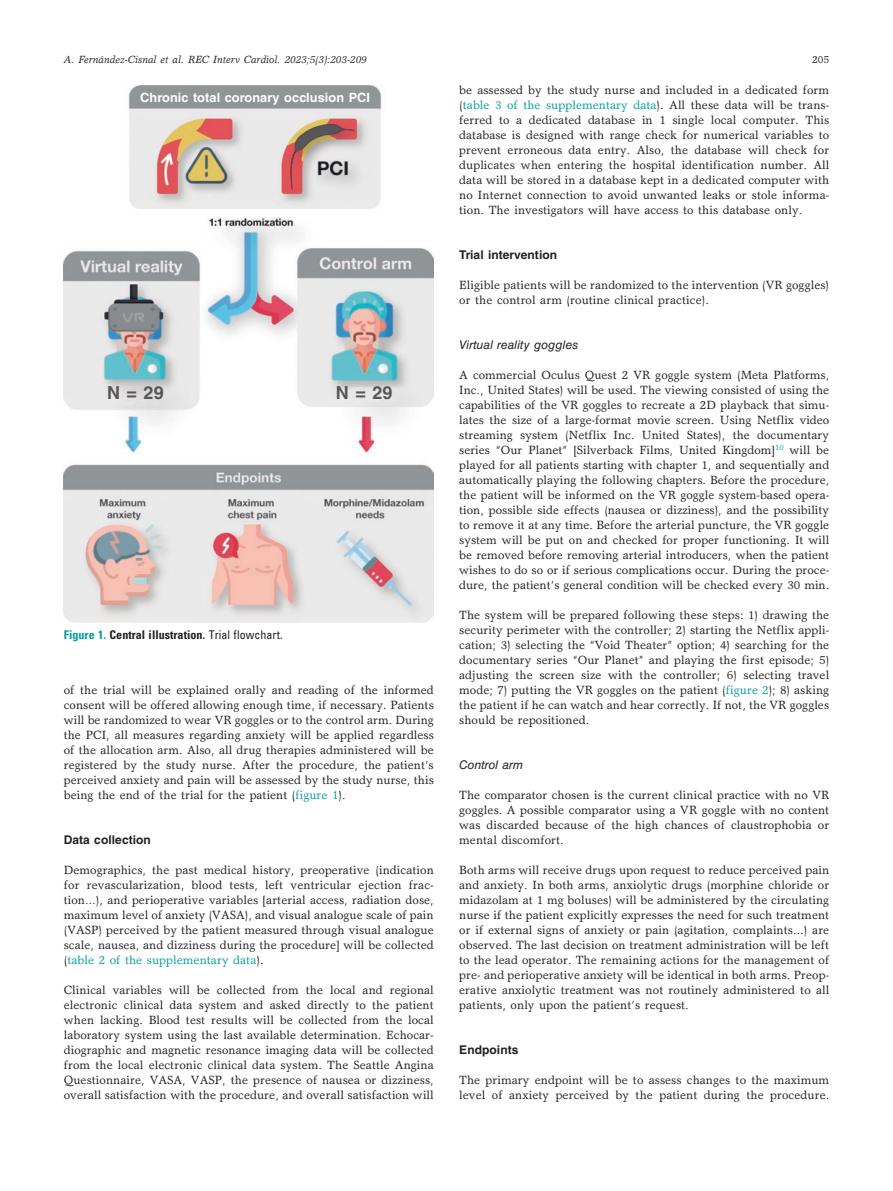
<style>
.page{position:relative;width:893px;height:1191px;background:#fff}
.page>*{position:absolute;margin:0;border:0;box-sizing:border-box;transform-origin:0 0}
.t1{font:700 18px "Helvetica LT Std";color:#56565a}
.t2{font:700 12.75px "Helvetica LT Std";letter-spacing:.005em;color:#fff}
.t3{font:12px/15px "Garth Graphic Std";letter-spacing:.005em;color:#231f20;text-align:justify}
.t4{font:700 condensed 12px "Univers LT Std";letter-spacing:.005em;color:#231f20}
.t5{font:700 12px "Helvetica LT Std";letter-spacing:.005em;color:#231f20}
.t6{font:italic 12px "Helvetica LT Std";letter-spacing:.005em;color:#231f20}
.t7{font:italic 10.5px "Garth Graphic Std";letter-spacing:.005em;color:#231f20}
.t8{font:10.5px "Garth Graphic Std";color:#231f20}
.s1{color:#009d9d}
.s2{font-weight:400}
</style>
<div class="page">
<img style="left:64px;top:85px;width:370px;height:537px">
<p class="t7" style="left:64px;top:53px;width:304px">A. Fernández-Cisnal et al. REC Interv Cardiol. 2023;5(3):203-209</p>
<p class="t8" style="left:812px;top:53px;width:19px">205</p>
<p class="t2" style="left:140px;top:90px;width:231px">Chronic total coronary occlusion PCI</p>
<h1 class="t1" style="left:107px;top:382px;width:58px">N = 29</h1>
<h1 class="t1" style="left:336px;top:382px;width:58px">N = 29</h1>
<p class="t4" style="left:64px;top:628px;width:220px"><span class="s1">Figure 1.</span> Central illustration. <span class="s2">Trial flowchart.</span></p>
<p class="t3" style="left:64px;top:682px;width:372px">of the trial will be explained orally and reading of the informed consent will be offered allowing enough time, if necessary. Patients will be randomized to wear VR goggles or to the control arm. During the PCI, all measures regarding anxiety will be applied regardless of the allocation arm. Also, all drug therapies administered will be registered by the study nurse. After the procedure, the patient’s perceived anxiety and pain will be assessed by the study nurse, this being the end of the trial for the patient (<span class="s1">figure 1</span>).</p>
<p class="t5" style="left:64px;top:832px;width:89px">Data collection</p>
<p class="t3" style="left:64px;top:862px;width:372px">Demographics, the past medical history, preoperative (indication for revascularization, blood tests, left ventricular ejection frac&shy;tion…), and perioperative variables [arterial access, radiation dose, maximum level of anxiety (VASA), and visual analogue scale of pain (VASP) perceived by the patient measured through visual analogue scale, nausea, and dizziness during the procedure] will be collected (<span class="s1">table 2 of the supplementary data</span>).</p>
<p class="t3" style="left:64px;top:982px;width:372px">Clinical variables will be collected from the local and regional electronic clinical data system and asked directly to the patient when lacking. Blood test results will be collected from the local laboratory system using the last available determination. Echocar&shy;diographic and magnetic resonance imaging data will be collected from the local electronic clinical data system. The Seattle Angina Questionnaire, VASA, VASP, the presence of nausea or dizziness, overall satisfaction with the procedure, and overall satisfaction will</p>
<p class="t3" style="left:459px;top:82px;width:372px">be assessed by the study nurse and included in a dedicated form (<span class="s1">table 3 of the supplementary data</span>). All these data will be trans&shy;ferred to a dedicated database in 1 single local computer. This database is designed with range check for numerical variables to prevent erroneous data entry. Also, the database will check for duplicates when entering the hospital identification number. All data will be stored in a database kept in a dedicated computer with no Internet connection to avoid unwanted leaks or stole informa&shy;tion. The investigators will have access to this database only.</p>
<p class="t5" style="left:459px;top:247px;width:99px">Trial intervention</p>
<p class="t3" style="left:459px;top:277px;width:371px">Eligible patients will be randomized to the intervention (VR goggles) or the control arm (routine clinical practice).</p>
<p class="t6" style="left:459px;top:337px;width:121px">Virtual reality goggles</p>
<p class="t3" style="left:459px;top:367px;width:372px">A commercial Oculus Quest 2 VR goggle system (Meta Platforms, Inc., United States) will be used. The viewing consisted of using the capabilities of the VR goggles to recreate a 2D playback that simu&shy;lates the size of a large-format movie screen. Using Netflix video streaming system (Netflix Inc. United States), the documentary series “Our Planet” [Silverback Films, United Kingdom]<sup>10</sup> will be played for all patients starting with chapter 1, and sequentially and automatically playing the following chapters. Before the procedure, the patient will be informed on the VR goggle system-based opera&shy;tion, possible side effects (nausea or dizziness), and the possibility to remove it at any time. Before the arterial puncture, the VR goggle system will be put on and checked for proper functioning. It will be removed before removing arterial introducers, when the patient wishes to do so or if serious complications occur. During the proce&shy;dure, the patient’s general condition will be checked every 30 min.</p>
<p class="t3" style="left:459px;top:607px;width:372px">The system will be prepared following these steps: 1) drawing the security perimeter with the controller; 2) starting the Netflix appli&shy;cation; 3) selecting the “Void Theater” option; 4) searching for the documentary series “Our Planet” and playing the first episode; 5) adjusting the screen size with the controller; 6) selecting travel mode; 7) putting the VR goggles on the patient (<span class="s1">figure 2</span>); 8) asking the patient if he can watch and hear correctly. If not, the VR goggles should be repositioned.</p>
<p class="t6" style="left:459px;top:757px;width:65px">Control arm</p>
<p class="t3" style="left:459px;top:787px;width:372px">The comparator chosen is the current clinical practice with no VR goggles. A possible comparator using a VR goggle with no content was discarded because of the high chances of claustrophobia or mental discomfort.</p>
<p class="t3" style="left:459px;top:862px;width:372px">Both arms will receive drugs upon request to reduce perceived pain and anxiety. In both arms, anxiolytic drugs (morphine chloride or midazolam at 1 mg boluses) will be administered by the circulating nurse if the patient explicitly expresses the need for such treatment or if external signs of anxiety or pain (agitation, complaints...) are observed. The last decision on treatment administration will be left to the lead operator. The remaining actions for the management of pre- and perioperative anxiety will be identical in both arms. Preop&shy;erative anxiolytic treatment was not routinely administered to all patients, only upon the patient’s request.</p>
<p class="t5" style="left:459px;top:1042px;width:61px">Endpoints</p>
<p class="t3" style="left:459px;top:1072px;width:372px">The primary endpoint will be to assess changes to the maximum level of anxiety perceived by the patient during the procedure.</p>
</div>
